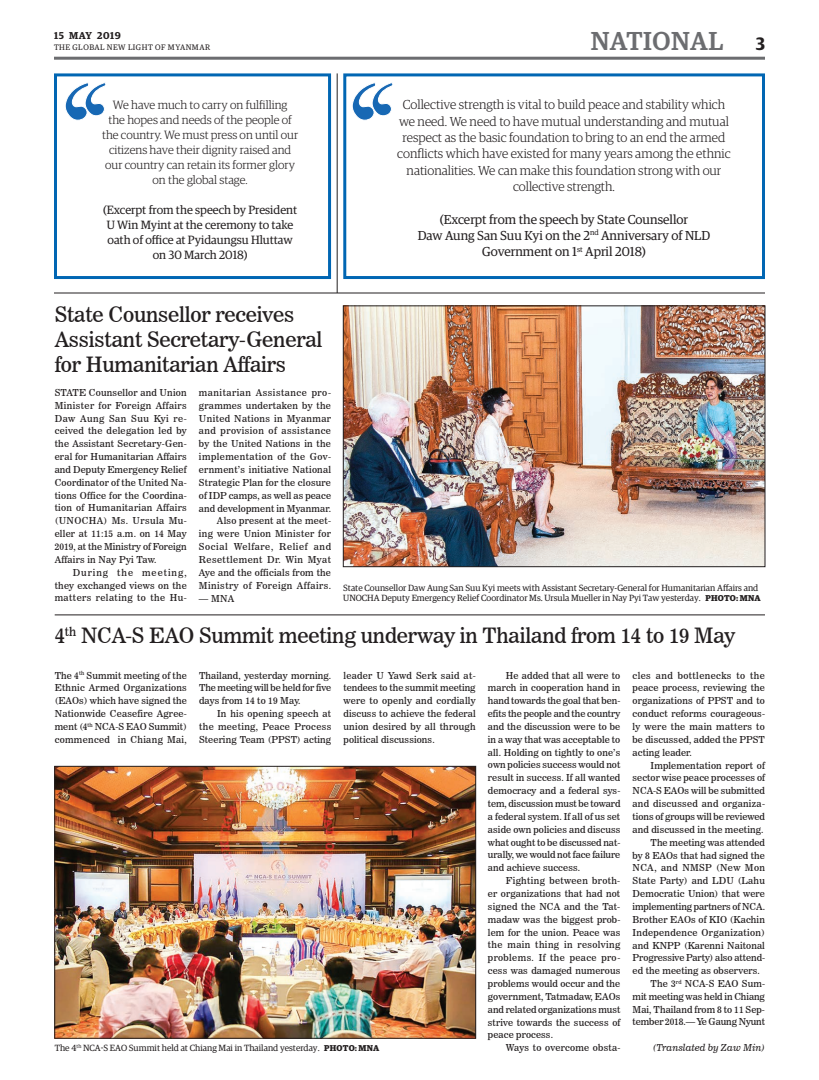
<style>
.page{position:relative;width:819px;height:1080px;background:#fff}
.page>*{position:absolute;margin:0;border:0;box-sizing:border-box;transform-origin:0 0}
.t1{font:500 26px "Guardian Egyp";letter-spacing:.02em;color:#6c6d70}
.t2{font:21px/25.2px "News 706 BT Roman C";letter-spacing:-.01em;color:#231f20}
.t3{font:300 13px/16.3px "Guardian Egyp";color:#231f20;text-align:center}
.t4{font:13px/16.3px "Guardian Egyp";color:#231f20;text-align:center}
.t5{font:300 12px/15px "Guardian Egyp";color:#231f20;text-align:center}
.t6{font:12px/15px "Guardian Egyp";color:#231f20;text-align:center}
.t7{font:600 10px "Guardian Egyp";letter-spacing:.06em;color:#231f20}
.t8{font:9.5px/12.9px "News 706 BT Roman C";letter-spacing:.01em;color:#231f20;text-align:justify}
.t9{font:9.5px "News 706 BT Roman C";letter-spacing:-.01em;color:#231f20}
.t10{font:9.5px "News 706 BT Roman C";letter-spacing:.03em;color:#231f20}
.t11{font:9.5px "News 706 BT Italic C";letter-spacing:.01em;color:#231f20}
.t12{font:9.5px "News 706 BT Roman C";letter-spacing:.035em;color:#231f20}
.t13{font:9px/10.8px "Guardian Egyp";color:#231f20}
.t14{font:8px "Guardian Egyp";letter-spacing:.06em;color:#231f20}
.s1{font-weight:600;font-size:18px;color:#231f20}
.s2{font-weight:700;font-size:8.5px}
</style>
<div class="page">
<hr style="left:54px;top:57px;width:711px;height:3px;background:#6c6d70">
<svg style="left:352px;top:82px;width:41px;height:39px"></svg>
<div style="left:343px;top:73px;width:422px;height:206px;border:3px solid #0166b3"></div>
<svg style="left:65px;top:82px;width:41px;height:39px"></svg>
<div style="left:54px;top:73px;width:277px;height:206px;border:3px solid #0166b3"></div>
<hr style="left:337px;top:73px;width:1px;height:220px;background:#231f20">
<hr style="left:54px;top:292px;width:711px;height:2px;background:#231f20">
<img style="left:345px;top:308px;width:418px;height:257px">
<div style="left:343px;top:306px;width:422px;height:261px;border:1px solid #231f20"></div>
<hr style="left:55px;top:615px;width:710px;height:1px;background:#231f20">
<img style="left:57px;top:768px;width:417px;height:268px">
<div style="left:55px;top:766px;width:421px;height:272px;border:1px solid #231f20"></div>
<p class="t7" style="left:54px;top:28px;width:68px">15 MAY 2019</p>
<p class="t14" style="left:54px;top:42px;width:158px">THE GLOBAL NEW LIGHT OF MYANMAR</p>
<h1 class="t1" style="left:591px;top:23px;width:176px">NATIONAL <span class="s1">3</span></h1>
<p class="t5" style="left:102px;top:96px;width:198px">We have much to carry on fulfilling<br>the hopes and needs of the people of the country. We must press on until our citizens have their dignity raised and our country can retain its former glory on the global stage.</p>
<p class="t6" style="left:103px;top:201px;width:195px">(Excerpt from the speech by President<br>U Win Myint at the ceremony to take oath of office at Pyidaungsu Hluttaw on 30 March 2018)</p>
<p class="t3" style="left:397px;top:96px;width:335px">Collective strength is vital to build peace and stability which we need. We need to have mutual understanding and mutual respect as the basic foundation to bring to an end the armed conflicts which have existed for many years among the ethnic nationalities. We can make this foundation strong with our collective strength.</p>
<h3 class="t4" style="left:418px;top:210px;width:294px">(Excerpt from the speech by State Counsellor<br>Daw Aung San Suu Kyi on the 2<sup>nd</sup> Anniversary of NLD<br>Government on 1<sup>st</sup> April 2018)</h3>
<h2 class="t2" style="left:55px;top:302px;width:269px">State Counsellor receives<br>Assistant Secretary-General for Humanitarian Affairs</h2>
<p class="t8" style="left:55px;top:386px;width:134px">STATE Counsellor and Union Minister for Foreign Affairs Daw Aung San Suu Kyi re&shy;ceived the delegation led by the Assistant Secretary-Gen&shy;eral for Humanitarian Affairs and Deputy Emergency Relief Coordinator of the United Na&shy;tions Office for the Coordina&shy;tion of Humanitarian Affairs (UNOCHA) Ms. Ursula Mu&shy;eller at 11:15 a.m. on 14 May 2019, at the Ministry of Foreign Affairs in Nay Pyi Taw.</p>
<p class="t8" style="left:55px;top:566px;width:134px;text-indent:18px">During the meeting, they exchanged views on the matters relating to the Hu-</p>
<p class="t8" style="left:199px;top:386px;width:134px;text-align:right">manitarian Assistance pro&shy;grammes undertaken by the<br>United Nations in Myanmar and provision of assistance by the United Nations in the implementation of the Gov&shy;ernment’s initiative National<br>Strategic Plan for the closure of IDP camps, as well as peace and development in Myanmar.<br>Also present at the meet-<br>ing were Union Minister for<br>Social Welfare, Relief and<br>Resettlement Dr. Win Myat<br>Aye and the officials from the<br>Ministry of Foreign Affairs.</p>
<p class="t8" style="left:199px;top:592px;width:37px">— MNA</p>
<p class="t13" style="left:343px;top:582px;width:419px">State Counsellor Daw Aung San Suu Kyi meets with Assistant Secretary-General for Humanitarian Affairs and<br>UNOCHA Deputy Emergency Relief Coordinator Ms. Ursula Mueller in Nay Pyi Taw yesterday. <span class="s2">PHOTO: MNA</span></p>
<h2 class="t2" style="left:55px;top:623px;width:682px">4<sup>th</sup> NCA-S EAO Summit meeting underway in Thailand from 14 to 19 May</h2>
<p class="t8" style="left:55px;top:669px;width:134px">The 4<sup>th</sup> Summit meeting of the Ethnic Armed Organizations (EAOs) which have signed the Nationwide Ceasefire Agree&shy;ment (4<sup>th</sup> NCA-S EAO Summit) commenced in Chiang Mai,</p>
<p class="t8" style="left:199px;top:669px;width:134px">Thailand, yesterday morning.<br>The meeting will be held for five days from 14 to 19 May.</p>
<p class="t8" style="left:199px;top:707px;width:134px;text-indent:18px">In his opening speech at the meeting, Peace Process Steering Team (PPST) acting</p>
<p class="t8" style="left:344px;top:669px;width:134px">leader U Yawd Serk said at&shy;tendees to the summit meeting were to openly and cordially discuss to achieve the federal union desired by all through political discussions.</p>
<p class="t13" style="left:55px;top:1042px;width:326px">The 4<sup>th</sup> NCA-S EAO Summit held at Chiang Mai in Thailand yesterday. <span class="s2">PHOTO: MNA</span></p>
<p class="t8" style="left:488px;top:669px;width:134px;text-indent:18px">He added that all were to march in cooperation hand in hand towards the goal that ben&shy;efits the people and the country and the discussion were to be in a way that was acceptable to all. Holding on tightly to one’s own policies success would not result in success. If all wanted democracy and a federal sys&shy;tem, discussion must be toward a federal system. If all of us set aside own policies and discuss what ought to be discussed nat&shy;urally, we would not face failure and achieve success.</p>
<p class="t8" style="left:488px;top:874px;width:134px;text-indent:18px">Fighting between broth&shy;er organizations that had not signed the NCA and the Tat&shy;madaw was the biggest prob&shy;lem for the union. Peace was the main thing in resolving problems. If the peace pro&shy;cess was damaged numerous problems would occur and the government, Tatmadaw, EAOs and related organizations must strive towards the success of peace process.</p>
<p class="t8" style="left:506px;top:1041px;width:116px">Ways to overcome obsta-</p>
<p class="t8" style="left:633px;top:669px;width:134px">cles and bottlenecks to the peace process, reviewing the organizations of PPST and to conduct reforms courageous&shy;ly were the main matters to be discussed, added the PPST acting leader.</p>
<p class="t8" style="left:651px;top:759px;width:116px">Implementation report of</p>
<p class="t8" style="left:633px;top:772px;width:134px">sector wise peace processes of</p>
<p class="t8" style="left:633px;top:784px;width:134px">NCA-S EAOs will be submitted</p>
<p class="t8" style="left:633px;top:797px;width:134px">and discussed and organiza-</p>
<p class="t8" style="left:633px;top:810px;width:134px">tions of groups will be reviewed</p>
<p class="t8" style="left:633px;top:823px;width:132px">and discussed in the meeting.</p>
<p class="t8" style="left:651px;top:836px;width:116px">The meeting was attended</p>
<p class="t8" style="left:633px;top:849px;width:134px">by 8 EAOs that had signed the</p>
<p class="t12" style="left:633px;top:862px;width:134px">NCA, and NMSP (New Mon</p>
<p class="t8" style="left:633px;top:874px;width:134px">State Party) and LDU (Lahu</p>
<p class="t8" style="left:633px;top:887px;width:134px">Democratic Union) that were</p>
<p class="t9" style="left:633px;top:901px;width:134px">implementing partners of NCA.</p>
<p class="t8" style="left:633px;top:913px;width:134px">Brother EAOs of KIO (Kachin</p>
<p class="t10" style="left:633px;top:927px;width:134px">Independence Organization)</p>
<p class="t8" style="left:633px;top:939px;width:134px">and KNPP (Karenni Naitonal</p>
<p class="t8" style="left:633px;top:951px;width:134px">Progressive Party) also attend-</p>
<p class="t8" style="left:633px;top:964px;width:129px">ed the meeting as observers.</p>
<p class="t8" style="left:651px;top:977px;width:116px">The 3<sup>rd</sup> NCA-S EAO Sum-</p>
<p class="t8" style="left:633px;top:990px;width:134px">mit meeting was held in Chiang</p>
<p class="t8" style="left:633px;top:1003px;width:134px">Mai, Thailand from 8 to 11 Sep-</p>
<p class="t9" style="left:633px;top:1016px;width:134px">tember 2018.— Ye Gaung Nyunt</p>
<p class="t11" style="left:653px;top:1042px;width:114px">(Translated by Zaw Min)</p>
</div>
